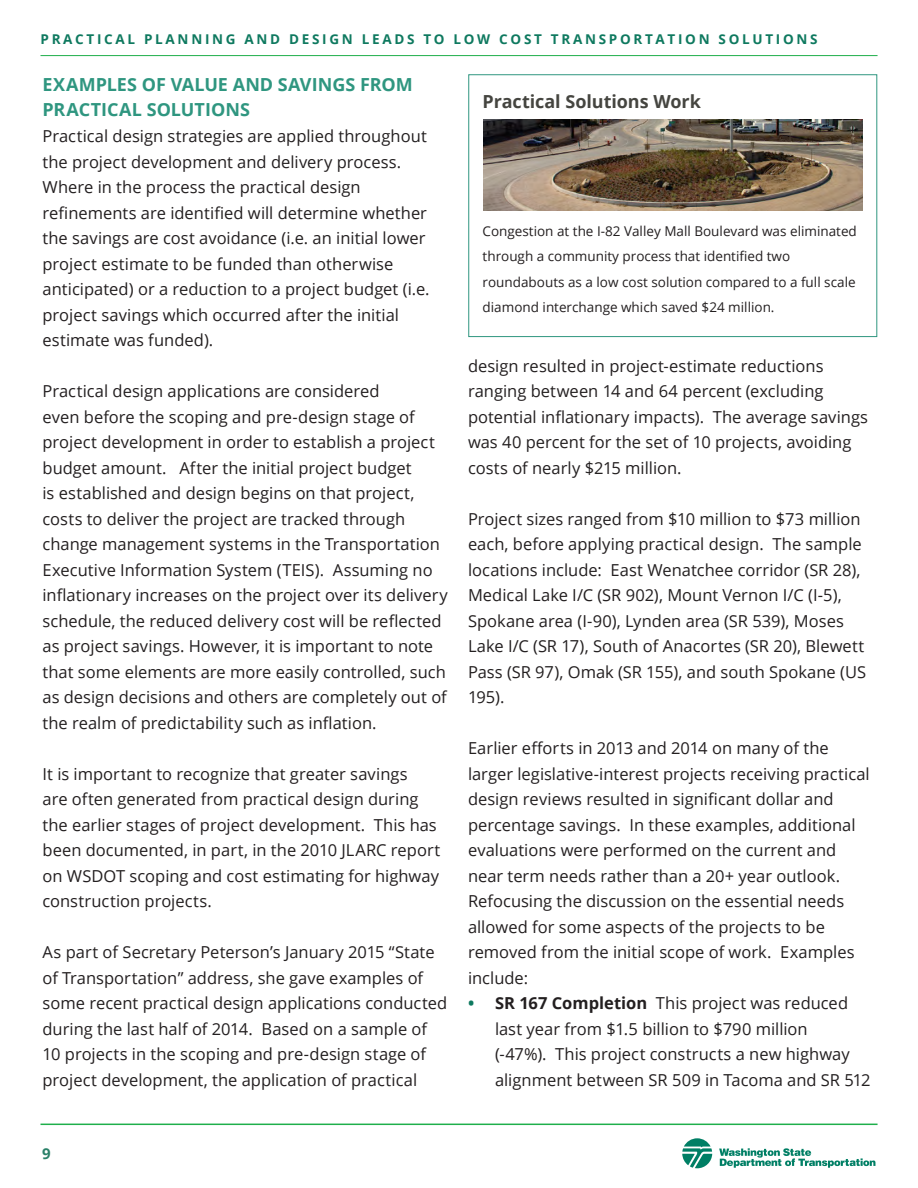
<style>
.page{position:relative;width:918px;height:1188px;background:#fff}
.page>*{position:absolute;margin:0;border:0;box-sizing:border-box;transform-origin:0 0}
.Header_1{font:700 18px/25.5px "Open Sans";color:#2f9680}
.Header_2{font:700 18px "Open Sans";letter-spacing:-.005em;color:#454540}
.Paragraph_Body_Style{font:16.5px/25.5px "Open Sans";color:#231f20}
.t1{font:700 15px "Open Sans";color:#2b8169}
.Sidebar_Info_Bar_tex{font:13.5px/25.5px "Open Sans";color:#231f20}
.t2{font:700 13.5px "Open Sans";letter-spacing:.2em;color:#0e795f}
.s1{font-weight:700;color:#0e795f}
.s2{font-weight:700}
</style>
<div class="page">
<hr style="left:40px;top:1124px;width:838px;height:1px;background:#1faf4b">
<hr style="left:40px;top:55px;width:838px;height:1px;background:#1faf4b">
<svg style="left:719px;top:1148px;width:156px;height:20px"></svg>
<svg style="left:682px;top:1138px;width:30px;height:30px"></svg>
<div style="left:468px;top:74px;width:409px;height:263px;border:1px solid #2f9680"></div>
<img style="left:483px;top:120px;width:380px;height:90px">
<p class="t2" style="left:40px;top:30px;width:779px">PRACTICAL PLANNING AND DESIGN LEADS TO LOW COST TRANSPORTATION SOLUTIONS</p>
<p class="Header_1" style="left:43px;top:71px;width:372px">EXAMPLES OF VALUE AND SAVINGS FROM<br>PRACTICAL SOLUTIONS</p>
<p class="Paragraph_Body_Style" style="left:43px;top:123px;width:389px">Practical design strategies are applied throughout the project development and delivery process.<br>Where in the process the practical design refinements are identified will determine whether the savings are cost avoidance (i.e. an initial lower project estimate to be funded than otherwise anticipated) or a reduction to a project budget (i.e. project savings which occurred after the initial estimate was funded).</p>
<p class="Paragraph_Body_Style" style="left:43px;top:378px;width:407px">Practical design applications are considered<br>even before the scoping and pre-design stage of project development in order to establish a project budget amount. After the initial project budget<br>is established and design begins on that project, costs to deliver the project are tracked through change management systems in the Transportation Executive Information System (TEIS). Assuming no inflationary increases on the project over its delivery schedule, the reduced delivery cost will be reflected as project savings. However, it is important to note that some elements are more easily controlled, such as design decisions and others are completely out of the realm of predictability such as inflation.</p>
<p class="Paragraph_Body_Style" style="left:43px;top:761px;width:399px">It is important to recognize that greater savings<br>are often generated from practical design during the earlier stages of project development. This has been documented, in part, in the 2010 JLARC report on WSDOT scoping and cost estimating for highway construction projects.</p>
<p class="Paragraph_Body_Style" style="left:43px;top:939px;width:406px">As part of Secretary Peterson’s January 2015 “State of Transportation” address, she gave examples of some recent practical design applications conducted during the last half of 2014. Based on a sample of 10 projects in the scoping and pre-design stage of project development, the application of practical</p>
<p class="Header_2" style="left:483px;top:89px;width:220px">Practical Solutions Work</p>
<p class="Sidebar_Info_Bar_tex" style="left:483px;top:218px;width:376px">Congestion at the I-82 Valley Mall Boulevard was eliminated through a community process that identified two roundabouts as a low cost solution compared to a full scale diamond interchange which saved $24 million.</p>
<p class="Paragraph_Body_Style" style="left:468px;top:352px;width:402px">design resulted in project-estimate reductions ranging between 14 and 64 percent (excluding potential inflationary impacts). The average savings was 40 percent for the set of 10 projects, avoiding costs of nearly $215 million.</p>
<p class="Paragraph_Body_Style" style="left:468px;top:505px;width:400px">Project sizes ranged from $10 million to $73 million each, before applying practical design. The sample locations include: East Wenatchee corridor (SR 28), Medical Lake I/C (SR 902), Mount Vernon I/C (I-5), Spokane area (I-90), Lynden area (SR 539), Moses Lake I/C (SR 17), South of Anacortes (SR 20), Blewett Pass (SR 97), Omak (SR 155), and south Spokane (US 195).</p>
<p class="Paragraph_Body_Style" style="left:468px;top:735px;width:403px">Earlier efforts in 2013 and 2014 on many of the larger legislative-interest projects receiving practical design reviews resulted in significant dollar and percentage savings. In these examples, additional evaluations were performed on the current and near term needs rather than a 20+ year outlook.<br>Refocusing the discussion on the essential needs allowed for some aspects of the projects to be removed from the initial scope of work. Examples include:</p>
<p class="Paragraph_Body_Style" style="left:495px;top:990px;width:377px;text-indent:-27px"><span class="s1">•</span> <span class="s2">SR 167 Completion</span> This project was reduced last year from $1.5 billion to $790 million<br>(-47%). This project constructs a new highway alignment between SR 509 in Tacoma and SR 512</p>
<p class="t1" style="left:42px;top:1143px;width:10px">9</p>
</div>
